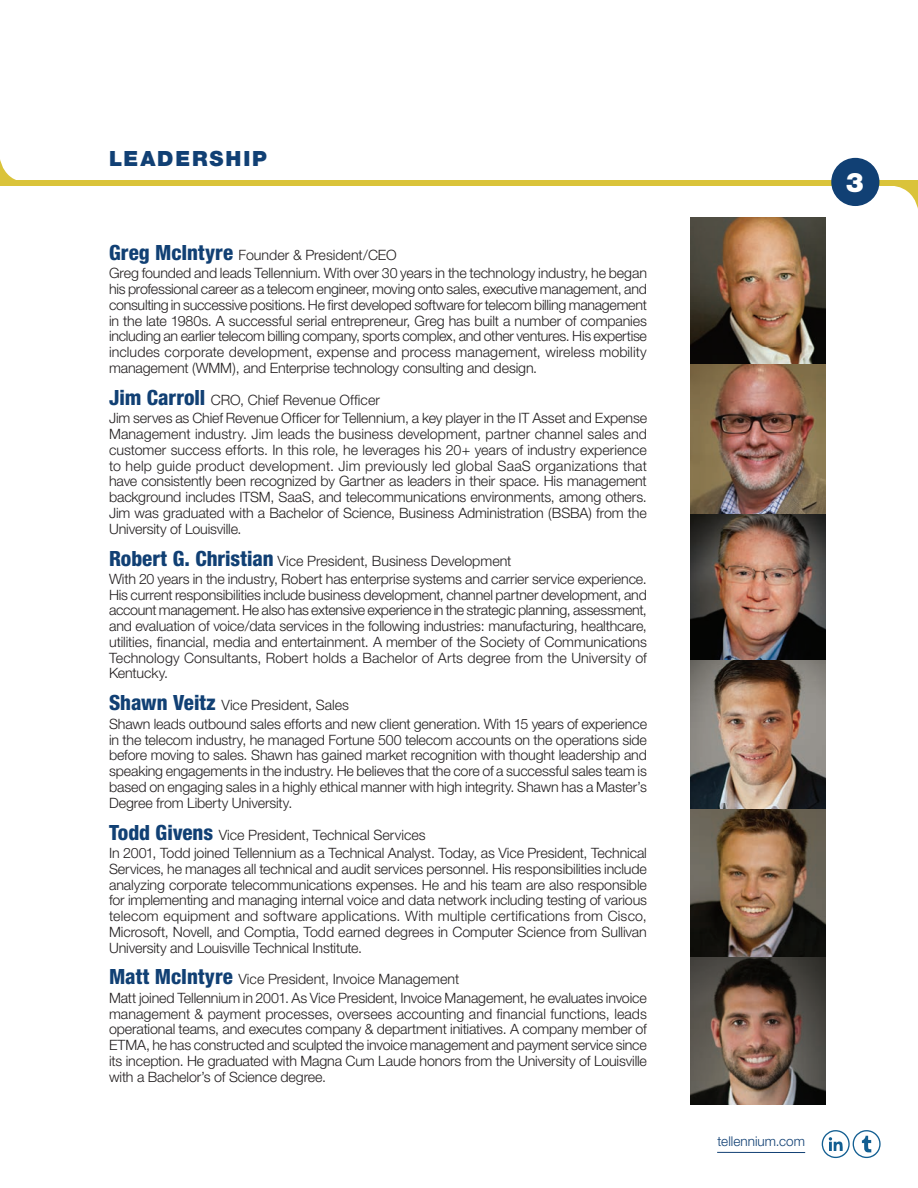
<style>
.page{position:relative;width:918px;height:1188px;background:#fff}
.page>*{position:absolute;margin:0;border:0;box-sizing:border-box;transform-origin:0 0}
.t1{font:900 27px "Helvetica Neue";color:#fff}
.t2{font:900 21px "Helvetica Neue";letter-spacing:.09em;color:#114074}
.t3{font:300 14.25px/15.8px "Helvetica Neue";letter-spacing:-.01em;color:#231f20}
.t4{font:300 13.5px "Helvetica Neue";color:#114074}
.s1{font-weight:800;font-stretch:condensed;font-size:21px;color:#114074}
</style>
<div class="page">
<svg style="left:822px;top:1130px;width:59px;height:28px"></svg>
<hr style="left:717px;top:1152px;width:88px;height:1px;background:#114074">
<svg style="left:0;top:159px;width:25px;height:22px"></svg>
<hr style="left:0;top:182px;width:918px;height:4px;background:#dac33a">
<svg style="left:895px;top:186px;width:23px;height:23px"></svg>
<img style="left:690px;top:217px;width:135px;height:887px">
<hr style="left:0;top:181px;width:918px;height:3px;background:#dac33a">
<div style="left:831px;top:158px;width:48px;height:48px;background:#114074;border-radius:50%"></div>
<h2 class="t2" style="left:109px;top:146px;width:159px">LEADERSHIP</h2>
<p class="t3" style="left:109px;top:245px;width:539px;line-height:18.5px"><span class="s1">Greg McIntyre</span> Founder &amp; President/CEO<br>Greg founded and leads Tellennium. With over 30 years in the technology industry, he began</p>
<p class="t3" style="left:109px;top:281px;width:539px;text-align:justify">his professional career as a telecom engineer, moving onto sales, executive management, and consulting in successive positions. He first developed software for telecom billing management in the late 1980s. A successful serial entrepreneur, Greg has built a number of companies including an earlier telecom billing company, sports complex, and other ventures. His expertise includes corporate development, expense and process management, wireless mobility management (WMM), and Enterprise technology consulting and design.</p>
<p class="t3" style="left:109px;top:390px;width:540px;line-height:18.5px"><span class="s1">Jim Carroll</span> CRO, Chief Revenue Officer<br>Jim serves as Chief Revenue Officer for Tellennium, a key player in the IT Asset and Expense</p>
<p class="t3" style="left:109px;top:426px;width:539px;text-align:justify">Management industry. Jim leads the business development, partner channel sales and customer success efforts. In this role, he leverages his 20+ years of industry experience to help guide product development. Jim previously led global SaaS organizations that have consistently been recognized by Gartner as leaders in their space. His management background includes ITSM, SaaS, and telecommunications environments, among others.<br>Jim was graduated with a Bachelor of Science, Business Administration (BSBA) from the University of Louisville.</p>
<p class="t3" style="left:109px;top:551px;width:539px;line-height:18.5px"><span class="s1">Robert G. Christian</span> Vice President, Business Development<br>With 20 years in the industry, Robert has enterprise systems and carrier service experience.</p>
<p class="t3" style="left:109px;top:587px;width:539px;text-align:justify">His current responsibilities include business development, channel partner development, and account management. He also has extensive experience in the strategic planning, assessment, and evaluation of voice/data services in the following industries: manufacturing, healthcare, utilities, financial, media and entertainment. A member of the Society of Communications Technology Consultants, Robert holds a Bachelor of Arts degree from the University of Kentucky.</p>
<p class="t3" style="left:109px;top:696px;width:539px;line-height:18.5px"><span class="s1">Shawn Veitz</span> Vice President, Sales<br>Shawn leads outbound sales efforts and new client generation. With 15 years of experience</p>
<p class="t3" style="left:109px;top:731px;width:539px;text-align:justify">in the telecom industry, he managed Fortune 500 telecom accounts on the operations side before moving to sales. Shawn has gained market recognition with thought leadership and speaking engagements in the industry. He believes that the core of a successful sales team is based on engaging sales in a highly ethical manner with high integrity. Shawn has a Master’s Degree from Liberty University.</p>
<p class="t3" style="left:109px;top:825px;width:539px;line-height:18.5px"><span class="s1">Todd Givens</span> Vice President, Technical Services<br>In 2001, Todd joined Tellennium as a Technical Analyst. Today, as Vice President, Technical</p>
<p class="t3" style="left:109px;top:861px;width:539px;text-align:justify">Services, he manages all technical and audit services personnel. His responsibilities include analyzing corporate telecommunications expenses. He and his team are also responsible for implementing and managing internal voice and data network including testing of various telecom equipment and software applications. With multiple certifications from Cisco, Microsoft, Novell, and Comptia, Todd earned degrees in Computer Science from Sullivan University and Louisville Technical Institute.</p>
<p class="t3" style="left:109px;top:970px;width:539px;line-height:18.5px"><span class="s1">Matt McIntyre</span> Vice President, Invoice Management<br>Matt joined Tellennium in 2001. As Vice President, Invoice Management, he evaluates invoice</p>
<p class="t3" style="left:109px;top:1005px;width:539px;text-align:justify">management &amp; payment processes, oversees accounting and financial functions, leads operational teams, and executes company &amp; department initiatives. A company member of ETMA, he has constructed and sculpted the invoice management and payment service since its inception. He graduated with Magna Cum Laude honors from the University of Louisville with a Bachelor’s of Science degree.</p>
<h1 class="t1" style="left:846px;top:166px;width:20px">3</h1>
<p class="t4" style="left:718px;top:1133px;width:89px">tellennium.com</p>
</div>
